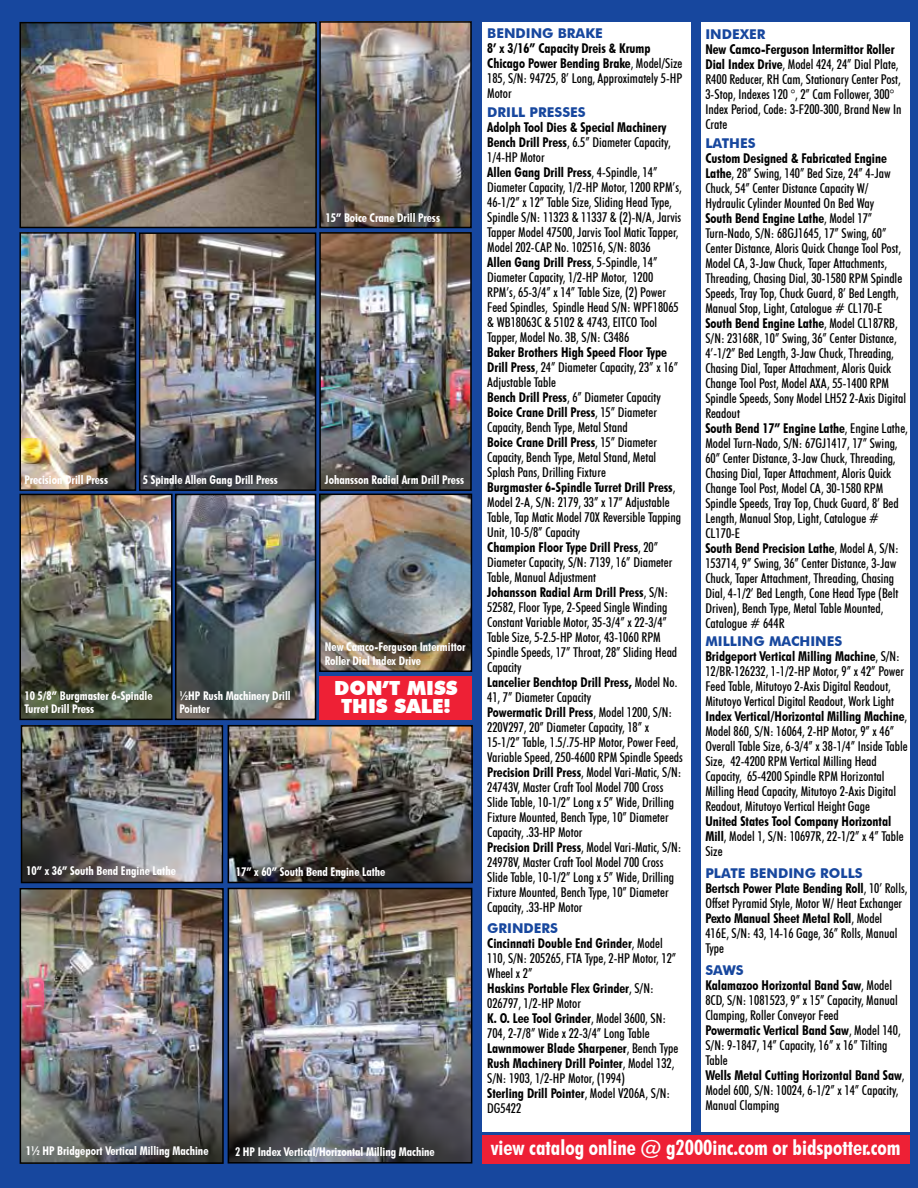
<style>
.page{position:relative;width:918px;height:1188px;background:#17479e}
.page>*{position:absolute;margin:0;border:0;box-sizing:border-box;transform-origin:0 0}
.t1{font:700 condensed 21px "Futura BT";color:#fff}
.t2{font:900 19.5px/18px "Futura BT";color:#fff;text-align:center}
.t3{font:500 condensed 13.5px/15px "Futura BT";color:#000}
.t4{font:700 13.5px "Futura BT";color:#17479e}
.t5{font:700 condensed 12px/13.5px "Futura BT";color:#fff}
.s1{font-weight:700}
.s2{font-weight:700;font-stretch:normal;color:#17479e}
</style>
<div class="page">
<img style="left:322px;top:24px;width:147px;height:201px">
<div style="left:319px;top:21px;width:153px;height:207px;border:2px solid #000"></div>
<img style="left:22px;top:235px;width:111px;height:253px">
<div style="left:19px;top:232px;width:117px;height:259px;border:2px solid #000"></div>
<img style="left:322px;top:235px;width:147px;height:253px">
<div style="left:319px;top:232px;width:153px;height:259px;border:2px solid #000"></div>
<img style="left:142px;top:235px;width:171px;height:253px">
<div style="left:139px;top:232px;width:177px;height:259px;border:2px solid #000"></div>
<img style="left:22px;top:497px;width:148px;height:220px">
<div style="left:19px;top:494px;width:154px;height:226px;border:2px solid #000"></div>
<img style="left:322px;top:497px;width:147px;height:172px">
<div style="left:319px;top:494px;width:153px;height:178px;border:2px solid #000"></div>
<img style="left:24px;top:728px;width:196px;height:152px">
<div style="left:21px;top:725px;width:202px;height:158px;border:2px solid #000"></div>
<img style="left:178px;top:497px;width:135px;height:220px">
<div style="left:175px;top:494px;width:141px;height:226px;border:2px solid #000"></div>
<div style="left:482px;top:22px;width:208px;height:1110px;background:#fff"></div>
<div style="left:701px;top:22px;width:208px;height:1110px;background:#fff"></div>
<img style="left:231px;top:728px;width:239px;height:152px">
<div style="left:228px;top:725px;width:245px;height:158px;border:2px solid #000"></div>
<img style="left:231px;top:891px;width:238px;height:270px">
<div style="left:228px;top:888px;width:244px;height:276px;border:2px solid #000"></div>
<img style="left:23px;top:891px;width:198px;height:270px">
<div style="left:20px;top:888px;width:204px;height:276px;border:2px solid #000"></div>
<div style="left:319px;top:676px;width:153px;height:44px;background:#ee2035"></div>
<div style="left:482px;top:1136px;width:427px;height:28px;background:#ee2035"></div>
<img style="left:22px;top:25px;width:292px;height:200px">
<div style="left:19px;top:22px;width:298px;height:206px;border:2px solid #000"></div>
<p class="t5" style="left:326px;top:211px;width:116px">15” Boice Crane Drill Press</p>
<p class="t5" style="left:24px;top:473px;width:85px">Precision Drill Press</p>
<p class="t5" style="left:143px;top:473px;width:137px">5 Spindle Allen Gang Drill Press</p>
<p class="t5" style="left:325px;top:473px;width:141px">Johansson Radial Arm Drill Press</p>
<p class="t5" style="left:24px;top:689px;width:130px">10 5/8” Burgmaster 6-Spindle<br>Turret Drill Press</p>
<p class="t5" style="left:180px;top:689px;width:113px">½HP Rush Machinery Drill<br>Pointer</p>
<p class="t5" style="left:325px;top:640px;width:142px">New Camco-Ferguson Intermittor<br>Roller Dial Index Drive</p>
<h2 class="t2" style="left:334px;top:679px;width:125px">DON’T MISS<br>THIS SALE!</h2>
<p class="t5" style="left:26px;top:864px;width:151px">10” x 36” South Bend Engine Lathe</p>
<p class="t5" style="left:236px;top:865px;width:151px">17” x 60” South Bend Engine Lathe</p>
<p class="t5" style="left:26px;top:1144px;width:184px">1½ HP Bridgeport Vertical Milling Machine</p>
<p class="t5" style="left:235px;top:1145px;width:201px">2 HP Index Vertical/Horizontal Milling Machine</p>
<p class="t4" style="left:487px;top:25px;width:117px">BENDING BRAKE</p>
<p class="t3" style="left:487px;top:41px;width:197px"><span class="s1">8’ x 3/16” Capacity Dreis &amp; Krump<br>Chicago Power Bending Brake</span>, Model/Size<br>185, S/N: 94725, 8’ Long, Approximately 5-HP<br>Motor</p>
<p class="t4" style="left:487px;top:104px;width:99px">DRILL PRESSES</p>
<p class="t3" style="left:487px;top:119px;width:196px"><span class="s1">Adolph Tool Dies &amp; Special Machinery Bench Drill Press</span>, 6.5” Diameter Capacity, 1/4-HP Motor<br><span class="s1">Allen Gang Drill Press</span>, 4-Spindle, 14” Diameter Capacity, 1/2-HP Motor, 1200 RPM’s, 46-1/2” x 12” Table Size, Sliding Head Type, Spindle S/N: 11323 &amp; 11337 &amp; (2)-N/A, Jarvis Tapper Model 47500, Jarvis Tool Matic Tapper, Model 202-CAP. No. 102516, S/N: 8036<br><span class="s1">Allen Gang Drill Press</span>, 5-Spindle, 14” Diameter Capacity, 1/2-HP Motor, 1200<br>RPM’s, 65-3/4” x 14” Table Size, (2) Power Feed Spindles, Spindle Head S/N: WPF18065 &amp; WB18063C &amp; 5102 &amp; 4743, EITCO Tool Tapper, Model No. 3B, S/N: C3486</p>
<p class="t3" style="left:487px;top:344px;width:197px"><span class="s1">Baker Brothers High Speed Floor Type Drill Press</span>, 24” Diameter Capacity, 23” x 16” Adjustable Table<br><span class="s1">Bench Drill Press</span>, 6” Diameter Capacity <span class="s1">Boice Crane Drill Press</span>, 15” Diameter Capacity, Bench Type, Metal Stand<br><span class="s1">Boice Crane Drill Press</span>, 15” Diameter Capacity, Bench Type, Metal Stand, Metal Splash Pans, Drilling Fixture<br><span class="s1">Burgmaster 6-Spindle Turret Drill Press</span>, Model 2-A, S/N: 2179, 33” x 17” Adjustable Table, Tap Matic Model 70X Reversible Tapping Unit, 10-5/8” Capacity<br><span class="s1">Champion Floor Type Drill Press</span>, 20” Diameter Capacity, S/N: 7139, 16” Diameter Table, Manual Adjustment<br><span class="s1">Johansson Radial Arm Drill Press</span>, S/N:<br>52582, Floor Type, 2-Speed Single Winding Constant Variable Motor, 35-3/4” x 22-3/4” Table Size, 5-2.5-HP Motor, 43-1060 RPM Spindle Speeds, 17” Throat, 28” Sliding Head Capacity<br><span class="s1">Lancelier Benchtop Drill Press,</span> Model No.<br>41, 7” Diameter Capacity<br><span class="s1">Powermatic Drill Press</span>, Model 1200, S/N:<br>220V297, 20” Diameter Capacity, 18” x 15-1/2” Table, 1.5/.75-HP Motor, Power Feed, Variable Speed, 250-4600 RPM Spindle Speeds <span class="s1">Precision Drill Press</span>, Model Vari-Matic, S/N:<br>24743V, Master Craft Tool Model 700 Cross Slide Table, 10-1/2” Long x 5” Wide, Drilling Fixture Mounted, Bench Type, 10” Diameter Capacity, .33-HP Motor<br><span class="s1">Precision Drill Press</span>, Model Vari-Matic, S/N:<br>24978V, Master Craft Tool Model 700 Cross Slide Table, 10-1/2” Long x 5” Wide, Drilling Fixture Mounted, Bench Type, 10” Diameter Capacity, .33-HP Motor</p>
<p class="t3" style="left:487px;top:921px;width:193px"><span class="s2">GRINDERS<br></span><span class="s1">Cincinnati Double End Grinder</span>, Model<br>110, S/N: 205265, FTA Type, 2-HP Motor, 12”<br>Wheel x 2”<br><span class="s1">Haskins Portable Flex Grinder</span>, S/N:<br>026797, 1/2-HP Motor<br><span class="s1">K. O. Lee Tool Grinder</span>, Model 3600, SN:<br>704, 2-7/8” Wide x 22-3/4” Long Table<br><span class="s1">Lawnmower Blade Sharpener</span>, Bench Type<br><span class="s1">Rush Machinery Drill Pointer</span>, Model 132,<br>S/N: 1903, 1/2-HP Motor, (1994)<br><span class="s1">Sterling Drill Pointer</span>, Model V206A, S/N:<br>DG5422</p>
<p class="t4" style="left:705px;top:26px;width:62px">I NDEXER</p>
<p class="t3" style="left:705px;top:42px;width:198px"><span class="s1">New Camco-Ferguson Intermittor Roller Dial Index Drive</span>, Model 424, 24” Dial Plate, R400 Reducer, RH Cam, Stationary Center Post, 3-Stop, Indexes 120 °, 2” Cam Follower, 300° Index Period, Code: 3-F200-300, Brand New In Crate</p>
<p class="t4" style="left:705px;top:135px;width:50px">LATHES</p>
<p class="t3" style="left:705px;top:150px;width:204px"><span class="s1">Custom Designed &amp; Fabricated Engine Lathe</span>, 28” Swing, 140” Bed Size, 24” 4-Jaw Chuck, 54” Center Distance Capacity W/ Hydraulic Cylinder Mounted On Bed Way<br><span class="s1">South Bend Engine Lathe</span>, Model 17” Turn-Nado, S/N: 68GJ1645, 17” Swing, 60” Center Distance, Aloris Quick Change Tool Post, Model CA, 3-Jaw Chuck, Taper Attachments, Threading, Chasing Dial, 30-1580 RPM Spindle Speeds, Tray Top, Chuck Guard, 8’ Bed Length, Manual Stop, Light, Catalogue # CL170-E <span class="s1">South Bend Engine Lathe</span>, Model CL187RB, S/N: 23168R, 10” Swing, 36” Center Distance, 4’-1/2” Bed Length, 3-Jaw Chuck, Threading, Chasing Dial, Taper Attachment, Aloris Quick Change Tool Post, Model AXA, 55-1400 RPM Spindle Speeds, Sony Model LH52 2-Axis Digital Readout<br><span class="s1">South Bend 17” Engine Lathe</span>, Engine Lathe, Model Turn-Nado, S/N: 67GJ1417, 17” Swing, 60” Center Distance, 3-Jaw Chuck, Threading, Chasing Dial, Taper Attachment, Aloris Quick Change Tool Post, Model CA, 30-1580 RPM Spindle Speeds, Tray Top, Chuck Guard, 8’ Bed Length, Manual Stop, Light, Catalogue # CL170-E<br><span class="s1">South Bend Precision Lathe</span>, Model A, S/N:<br>153714, 9” Swing, 36” Center Distance, 3-Jaw Chuck, Taper Attachment, Threading, Chasing Dial, 4-1/2’ Bed Length, Cone Head Type (Belt Driven), Bench Type, Metal Table Mounted, Catalogue # 644R</p>
<p class="t3" style="left:705px;top:634px;width:204px"><span class="s2">MILLING MACHINES<br></span><span class="s1">Bridgeport Vertical Milling Machine</span>, S/N:<br>12/BR-126232, 1-1/2-HP Motor, 9” x 42” Power Feed Table, Mitutoyo 2-Axis Digital Readout, Mitutoyo Vertical Digital Readout, Work Light <span class="s1">Index Vertical/Horizontal Milling Machine</span>, Model 860, S/N: 16064, 2-HP Motor, 9” x 46” Overall Table Size, 6-3/4” x 38-1/4” Inside Table Size, 42-4200 RPM Vertical Milling Head Capacity, 65-4200 Spindle RPM Horizontal Milling Head Capacity, Mitutoyo 2-Axis Digital Readout, Mitutoyo Vertical Height Gage</p>
<p class="t3" style="left:705px;top:814px;width:200px"><span class="s1">United States Tool Company Horizontal<br>Mill</span>, Model 1, S/N: 10697R, 22-1/2” x 4” Table<br>Size</p>
<p class="t3" style="left:705px;top:865px;width:203px"><span class="s2">PLATE BENDING ROLLS<br></span><span class="s1">Bertsch Power Plate Bending Roll</span>, 10’ Rolls,<br>Offset Pyramid Style, Motor W/ Heat Exchanger<br><span class="s1">Pexto Manual Sheet Metal Roll</span>, Model<br>416E, S/N: 43, 14-16 Gage, 36” Rolls, Manual<br>Type</p>
<p class="t3" style="left:705px;top:962px;width:201px"><span class="s2">SAWS<br></span><span class="s1">Kalamazoo Horizontal Band Saw</span>, Model<br>8CD, S/N: 1081523, 9” x 15” Capacity, Manual<br>Clamping, Roller Conveyor Feed<br><span class="s1">Powermatic Vertical Band Saw</span>, Model 140,<br>S/N: 9-1847, 14” Capacity, 16” x 16” Tilting<br>Table<br><span class="s1">Wells Metal Cutting Horizontal Band Saw</span>,<br>Model 600, S/N: 10024, 6-1/2” x 14” Capacity,<br>Manual Clamping</p>
<h1 class="t1" style="left:491px;top:1135px;width:411px">view catalog online @ g2000inc.com or bidspotter.com</h1>
</div>
